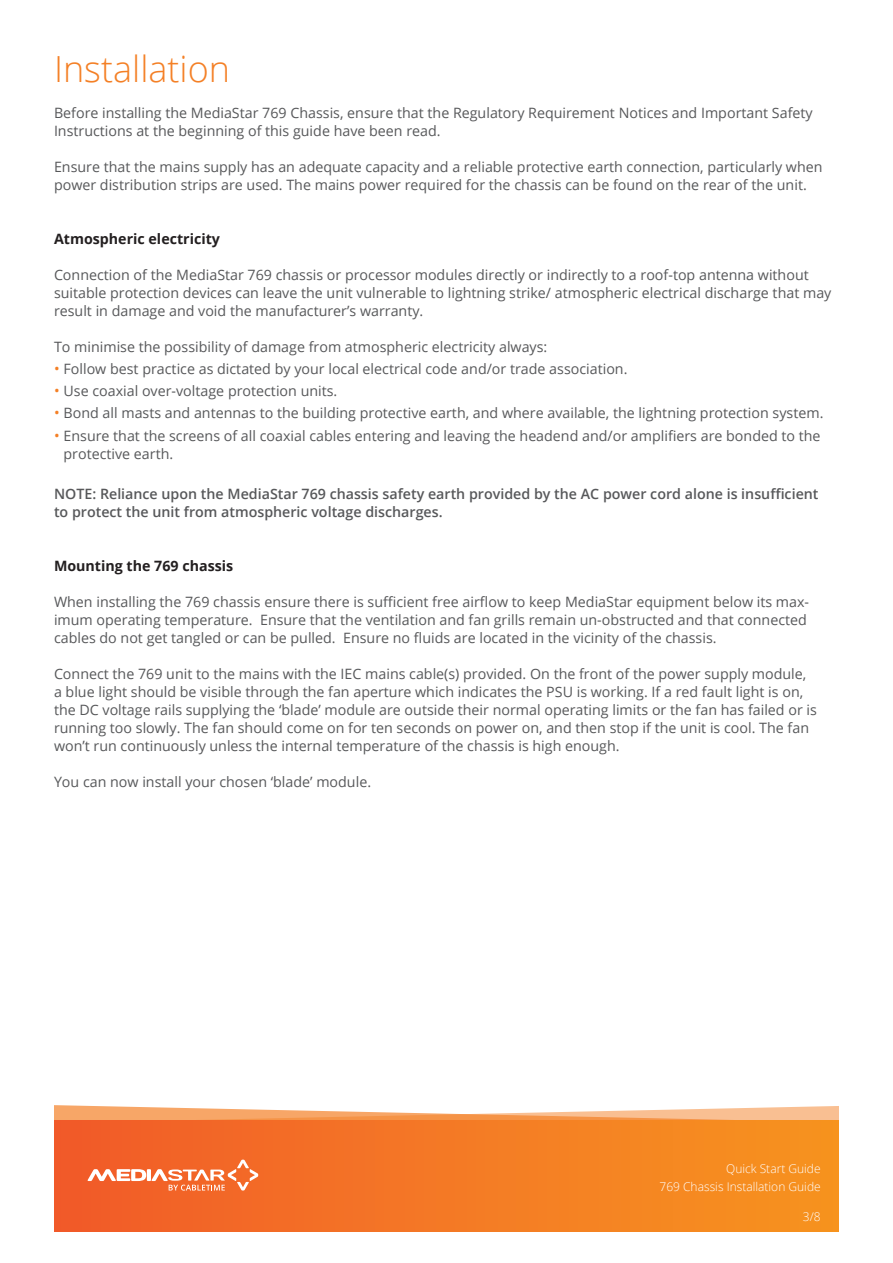
<style>
.page{position:relative;width:893px;height:1263px;background:#fff}
.page>*{position:absolute;margin:0;border:0;box-sizing:border-box;transform-origin:0 0}
.t1{font:300 36px "Open Sans";color:#f48026}
.t2{font:14.25px/18px "Open Sans";color:#57585a}
.t3{font:600 14.25px/18px "Open Sans";color:#57585a}
.t4{font:700 14.25px "Open Sans";color:#231f20}
.t5{font:300 12px "Open Sans";color:#fff}
.s1{font-size:15px;color:#f48026}
</style>
<div class="page">
<svg style="left:54px;top:1105px;width:785px;height:15px"></svg>
<div style="left:54px;top:1120px;width:785px;height:112px;background:linear-gradient(to right,#f15b2a,#f7951f)"></div>
<hr style="left:147px;top:1169px;width:4px;height:12px;background:#fff">
<svg style="left:88px;top:1169px;width:58px;height:12px"></svg>
<svg style="left:152px;top:1160px;width:106px;height:30px"></svg>
<p class="t1" style="left:54px;top:44px;width:178px">Installation</p>
<p class="t2" style="left:54px;top:103px;width:760px">Before installing the MediaStar 769 Chassis, ensure that the Regulatory Requirement Notices and Important Safety<br>Instructions at the beginning of this guide have been read.</p>
<p class="t2" style="left:54px;top:157px;width:770px">Ensure that the mains supply has an adequate capacity and a reliable protective earth connection, particularly when power distribution strips are used. The mains power required for the chassis can be found on the rear of the unit.</p>
<p class="t4" style="left:54px;top:228px;width:168px">Atmospheric electricity</p>
<p class="t2" style="left:54px;top:265px;width:779px">Connection of the MediaStar 769 chassis or processor modules directly or indirectly to a roof-top antenna without suitable protection devices can leave the unit vulnerable to lightning strike/ atmospheric electrical discharge that may result in damage and void the manufacturer’s warranty.</p>
<p class="t2" style="left:54px;top:337px;width:495px">To minimise the possibility of damage from atmospheric electricity always:</p>
<p class="t2" style="left:54px;top:359px;width:575px"><span class="s1">•</span> Follow best practice as dictated by your local electrical code and/or trade association.</p>
<p class="t2" style="left:54px;top:382px;width:285px"><span class="s1">•</span> Use coaxial over-voltage protection units.</p>
<p class="t2" style="left:54px;top:404px;width:771px"><span class="s1">•</span> Bond all masts and antennas to the building protective earth, and where available, the lightning protection system.</p>
<p class="t2" style="left:64px;top:426px;width:759px;text-indent:-10px"><span class="s1">•</span> Ensure that the screens of all coaxial cables entering and leaving the headend and/or amplifiers are bonded to the protective earth.</p>
<p class="t3" style="left:54px;top:484px;width:766px">NOTE: Reliance upon the MediaStar 769 chassis safety earth provided by the AC power cord alone is insufficient to protect the unit from atmospheric voltage discharges.</p>
<p class="t4" style="left:54px;top:556px;width:181px">Mounting the 769 chassis</p>
<p class="t2" style="left:54px;top:592px;width:757px">When installing the 769 chassis ensure there is sufficient free airflow to keep MediaStar equipment below its max&shy;imum operating temperature. Ensure that the ventilation and fan grills remain un-obstructed and that connected cables do not get tangled or can be pulled. Ensure no fluids are located in the vicinity of the chassis.</p>
<p class="t2" style="left:54px;top:664px;width:764px">Connect the 769 unit to the mains with the IEC mains cable(s) provided. On the front of the power supply module, a blue light should be visible through the fan aperture which indicates the PSU is working. If a red fault light is on, the DC voltage rails supplying the ‘blade’ module are outside their normal operating limits or the fan has failed or is running too slowly. The fan should come on for ten seconds on power on, and then stop if the unit is cool. The fan won’t run continuously unless the internal temperature of the chassis is high enough.</p>
<p class="t2" style="left:54px;top:772px;width:319px">You can now install your chosen ‘blade’ module.</p>
<p class="t5" style="left:726px;top:1160px;width:96px">Quick Start Guide</p>
<p class="t5" style="left:659px;top:1178px;width:163px">769 Chassis Installation Guide</p>
<p class="t5" style="left:803px;top:1208px;width:19px">3/8</p>
</div>
